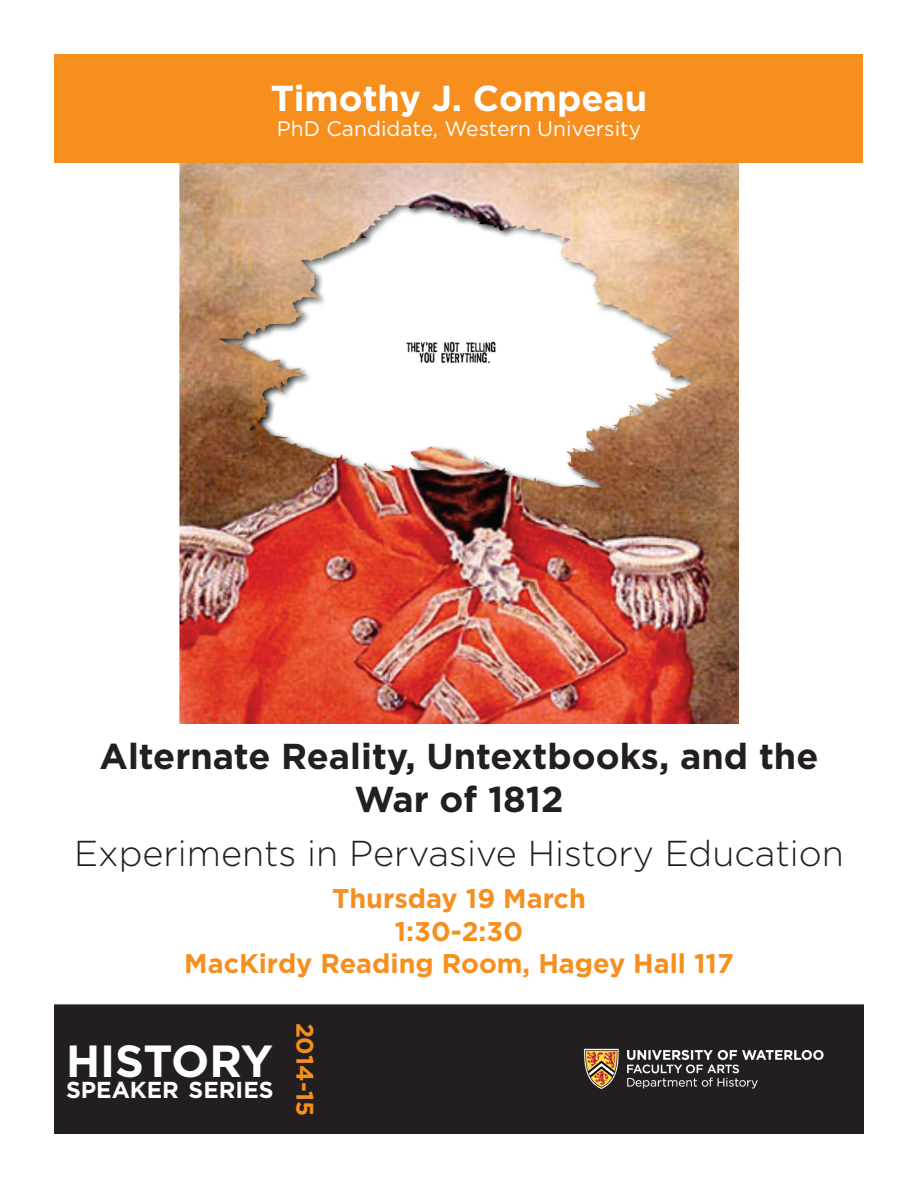
<style>
.page{position:relative;width:918px;height:1188px;background:#fff}
.page>*{position:absolute;margin:0;border:0;box-sizing:border-box;transform-origin:0 0}
.t1{font:700 45px "Gotham";letter-spacing:-.01em;color:#fff}
.t2{font:700 36px/43.2px "Gotham";color:#231f20;text-align:center}
.t3{font:300 36px "Gotham";color:#231f20}
.t4{font:700 36px "Gotham";color:#fff}
.t5{font:700 27px/32.4px "Gotham";color:#f68f1e;text-align:center}
.t6{font:700 24px "Gotham";color:#f68f1e}
.t7{font:700 23.1px "Gotham";color:#fff}
.t8{font:21px "Gotham";color:#fff}
</style>
<div class="page">
<div style="left:55px;top:55px;width:808px;height:108px;background:#f68f1e"></div>
<div style="left:54px;top:1004px;width:810px;height:130px;background:#231f20"></div>
<img style="left:546px;top:1021px;width:316px;height:97px">
<img style="left:862px;top:1021px;width:1px;height:97px">
<img style="left:180px;top:163px;width:558px;height:560px">
<h2 class="t4" style="left:271px;top:74px;width:378px">Timothy J. Compeau</h2>
<p class="t8" style="left:277px;top:115px;width:366px">PhD Candidate, Western University</p>
<h2 class="t2" style="left:100px;top:734px;width:720px">Alternate Reality, Untextbooks, and the<br>War of 1812</h2>
<h2 class="t3" style="left:74px;top:830px;width:771px">Experiments in Pervasive History Education</h2>
<p class="t5" style="left:184px;top:882px;width:551px">Thursday 19 March<br>1:30-2:30<br>MacKirdy Reading Room, Hagey Hall 117</p>
<h1 class="t1" style="left:66px;top:1031px;width:209px">HISTORY</h1>
<p class="t7" style="left:66px;top:1074px;width:209px">SPEAKER SERIES</p>
<p class="t6" style="left:321px;top:1023px;width:95px;rotate:90deg">2014-15</p>
</div>
